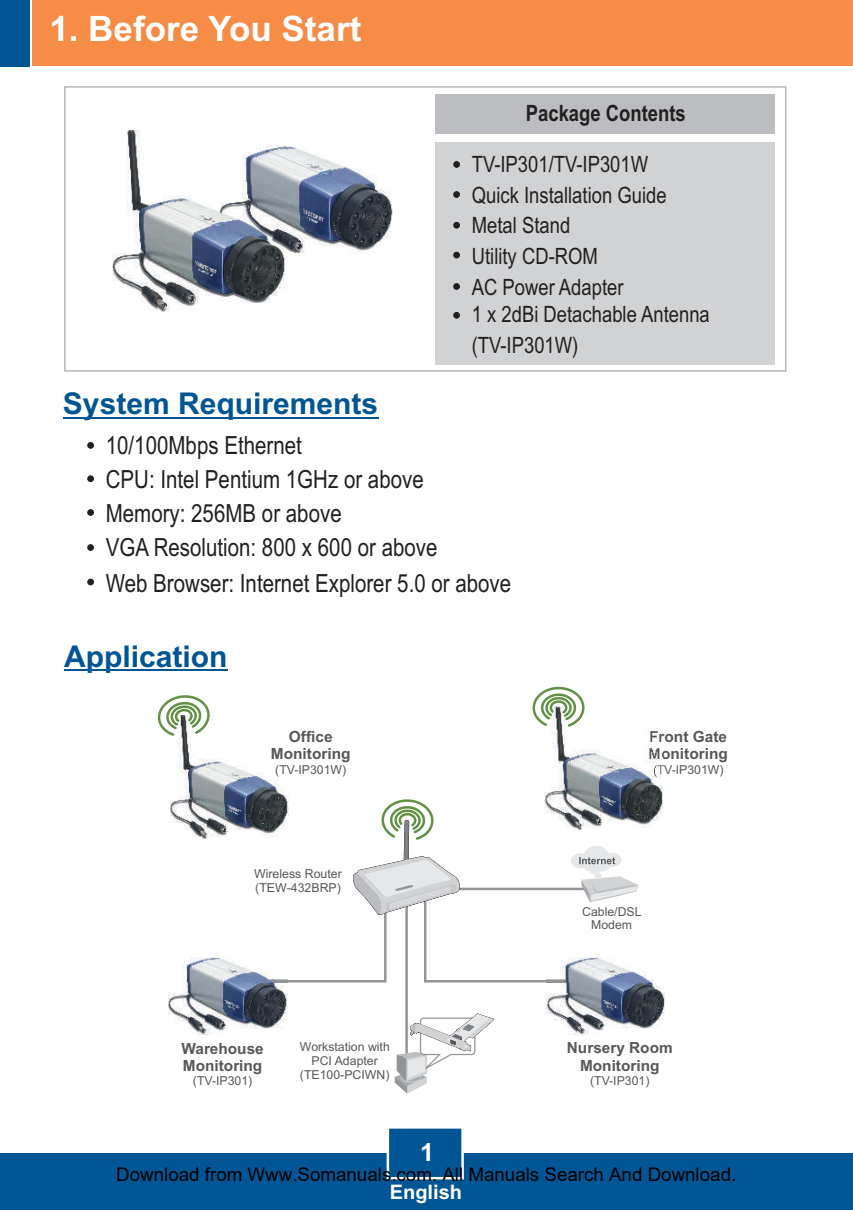
<style>
.page{position:relative;width:853px;height:1210px;background:#fff}
.page>*{position:absolute;margin:0;border:0;box-sizing:border-box;transform-origin:0 0}
.t1{font:700 35px "Arial";color:#fff}
.t2{font:700 30px "Arial";color:#005595}
.t3{font:25px/34px "Arial Narrow";color:#231f20}
.t4{font:700 25px "Arial";color:#fff}
.t5{font:22.5px/30.5px "Arial Narrow";color:#231f20}
.t6{font:700 22.5px "Arial Narrow";color:#231f20}
.t7{font:700 20px "Arial";color:#fff}
.t8{font:18.75px "Arial";color:#000}
.t9{font:700 15.5px/17.2px "Arial";color:#57585a}
.t10{font:700 15.25px/17.2px "Arial";color:#57585a;text-align:center}
.t11{font:12.25px/13.8px "Arial";color:#57585a;text-align:center}
</style>
<div class="page">
<hr style="left:63px;top:417px;width:315px;height:1px;background:#005595">
<hr style="left:64px;top:670px;width:163px;height:1px;background:#005595">
<svg style="left:64px;top:86px;width:723px;height:286px"></svg>
<div style="left:435px;top:142px;width:340px;height:223px;background:#d1d2d4"></div>
<div style="left:435px;top:95px;width:340px;height:39px;background:#bcbdc0"></div>
<svg style="left:453px;top:161px;width:6px;height:7px"></svg>
<svg style="left:453px;top:252px;width:6px;height:6px"></svg>
<div style="left:87px;top:442px;width:7px;height:7px;background:#231f20;border:1px solid #231f20;border-radius:50%"></div>
<svg style="left:453px;top:191px;width:6px;height:7px"></svg>
<svg style="left:453px;top:283px;width:6px;height:7px"></svg>
<svg style="left:453px;top:222px;width:6px;height:6px"></svg>
<svg style="left:453px;top:312px;width:6px;height:6px"></svg>
<svg style="left:87px;top:476px;width:7px;height:6px"></svg>
<div style="left:87px;top:509px;width:7px;height:7px;background:#231f20;border:1px solid #231f20;border-radius:50%"></div>
<svg style="left:87px;top:579px;width:7px;height:6px"></svg>
<div style="left:87px;top:544px;width:7px;height:7px;background:#231f20;border:1px solid #231f20;border-radius:50%"></div>
<div style="left:0;top:1153px;width:852px;height:57px;background:#005595"></div>
<div style="left:32px;top:0;width:820px;height:66px;background:#f68c45"></div>
<div style="left:0;top:0;width:29px;height:66px;background:#005595"></div>
<svg style="left:386px;top:1128px;width:78px;height:52px"></svg>
<img style="left:285px;top:146px;width:107px;height:114px">
<img style="left:113px;top:130px;width:172px;height:183px">
<hr style="left:405px;top:888px;width:3px;height:170px;background:#939598">
<img style="left:544px;top:706px;width:118px;height:122px">
<img style="left:170px;top:736px;width:118px;height:103px">
<svg style="left:394px;top:1013px;width:100px;height:81px"></svg>
<img style="left:546px;top:972px;width:118px;height:63px">
<svg style="left:252px;top:799px;width:386px;height:185px"></svg>
<svg style="left:532px;top:687px;width:52px;height:40px"></svg>
<svg style="left:158px;top:695px;width:52px;height:41px"></svg>
<img style="left:169px;top:957px;width:118px;height:78px">
<h1 class="t1" style="left:49px;top:16px;width:313px">1. Before You Start</h1>
<p class="t2" style="left:63px;top:392px;width:317px">System Requirements</p>
<p class="t3" style="left:106px;top:431px;width:333px">10/100Mbps Ethernet<br>CPU: Intel Pentium 1GHz or above<br>Memory: 256MB or above<br>VGA Resolution: 800 x 600 or above</p>
<p class="t6" style="left:526px;top:105px;width:161px">Package Contents</p>
<p class="t5" style="left:471px;top:151px;width:196px">TV-IP301/TV-IP301W<br>Quick Installation Guide<br>Metal Stand<br>Utility CD-ROM<br>AC Power Adapter</p>
<p class="t5" style="left:471px;top:301px;width:239px">1 x 2dBi Detachable Antenna (TV-IP301W)</p>
<p class="t3" style="left:106px;top:568px;width:407px">Web Browser: Internet Explorer 5.0 or above</p>
<p class="t2" style="left:64px;top:645px;width:165px">Application</p>
<p class="t9" style="left:271px;top:729px;width:81px;text-align:center">Office<br>Monitoring</p>
<p class="t11" style="left:275px;top:764px;width:72px">(TV-IP301W)</p>
<p class="t11" style="left:254px;top:868px;width:89px;text-align:left">Wireless Router (TEW-432BRP)</p>
<p class="t9" style="left:648px;top:729px;width:81px">Front Gate<br>Monitoring</p>
<p class="t11" style="left:652px;top:764px;width:72px">(TV-IP301W)</p>
<p class="t11" style="left:582px;top:906px;width:61px;line-height:13px">Cable/DSL<br>Modem</p>
<p class="t10" style="left:181px;top:1041px;width:84px;text-align:left">Warehouse<br>Monitoring</p>
<p class="t11" style="left:193px;top:1075px;width:61px">(TV-IP301)</p>
<p class="t11" style="left:300px;top:1041px;width:92px">Workstation with<br>PCI Adapter (TE100-PCIWN)</p>
<p class="t10" style="left:567px;top:1041px;width:107px">Nursery Room<br>Monitoring</p>
<p class="t11" style="left:590px;top:1075px;width:61px">(TV-IP301)</p>
<p class="t4" style="left:420px;top:1143px;width:15px">1</p>
<p class="t8" style="left:116px;top:1164px;width:621px">Download from Www.Somanuals.com. All Manuals Search And Download.</p>
<p class="t7" style="left:390px;top:1185px;width:74px">English</p>
</div>
